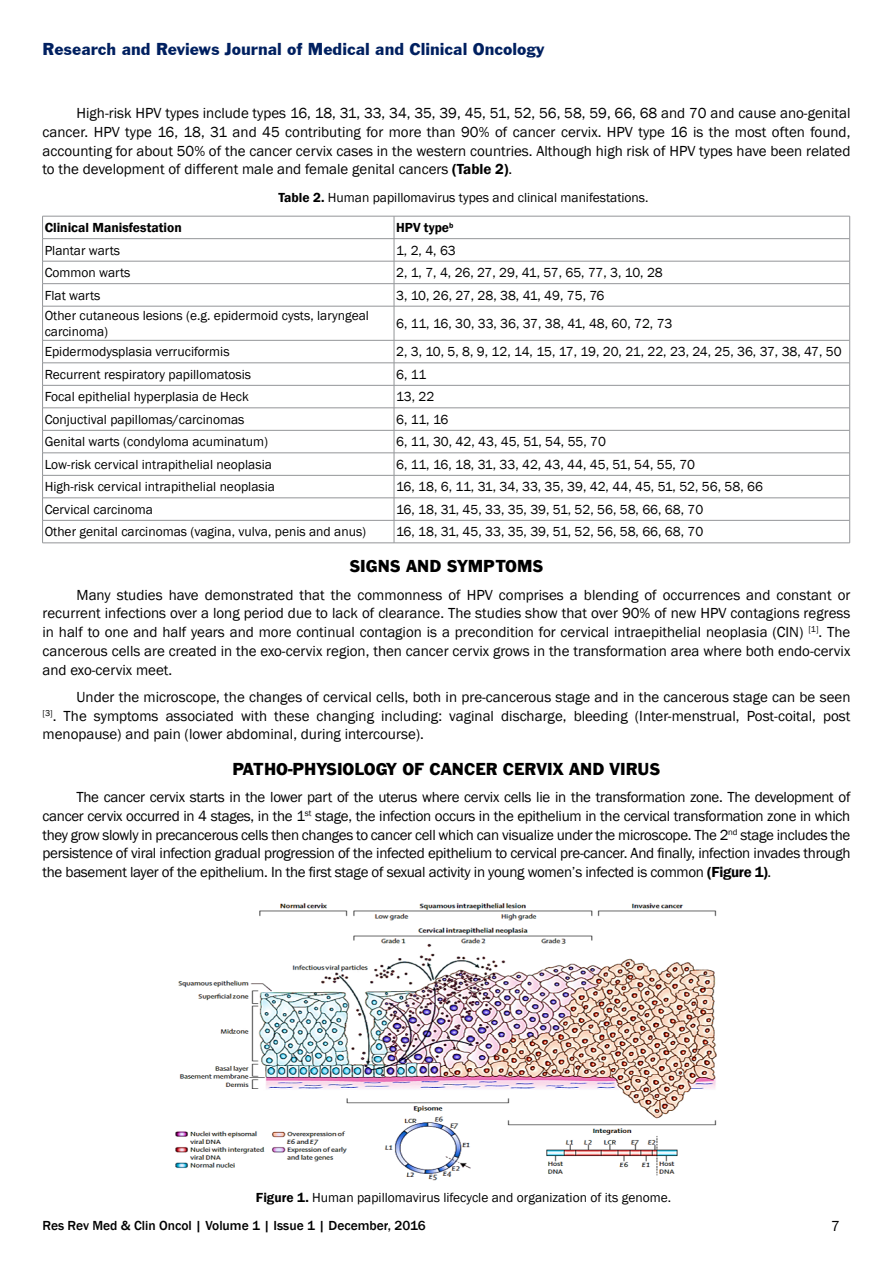
<style>
.page{position:relative;width:893px;height:1263px;background:#fff}
.page>*{position:absolute;margin:0;border:0;box-sizing:border-box;transform-origin:0 0}
.t1{font:18px "Franklin Gothic";color:#000}
.t2{font:18px "Franklin Gothic";color:#002060}
.t3{font:15px/18.8px "Franklin Gothic";color:#000;text-align:justify}
.t4{font:13.5px/16.2px "Franklin Gothic";color:#000}
.t5{font:500 13.5px "Franklin Gothic";color:#000}
.t6{font:13.5px "Franklin Gothic";letter-spacing:-.025em;color:#000}
.t7{font:600 13.5px "Franklin Gothic";color:#000}
.s1{font-weight:600}
</style>
<div class="page">
<hr style="left:43px;top:216px;width:351px;height:1px;background:#939598">
<hr style="left:394px;top:216px;width:456px;height:1px;background:#939598">
<hr style="left:43px;top:238px;width:351px;height:1px;background:#939598">
<hr style="left:394px;top:238px;width:456px;height:1px;background:#939598">
<hr style="left:43px;top:261px;width:351px;height:1px;background:#939598">
<hr style="left:394px;top:261px;width:456px;height:1px;background:#939598">
<hr style="left:43px;top:283px;width:351px;height:1px;background:#939598">
<svg style="left:42px;top:216px;width:1px;height:90px"></svg>
<hr style="left:394px;top:283px;width:456px;height:1px;background:#939598">
<svg style="left:394px;top:216px;width:1px;height:90px"></svg>
<svg style="left:849px;top:216px;width:1px;height:90px"></svg>
<hr style="left:43px;top:306px;width:351px;height:1px;background:#939598">
<hr style="left:42px;top:306px;width:1px;height:34px;background:#939598">
<hr style="left:394px;top:306px;width:456px;height:1px;background:#939598">
<hr style="left:394px;top:306px;width:1px;height:34px;background:#939598">
<hr style="left:849px;top:306px;width:1px;height:34px;background:#939598">
<hr style="left:43px;top:340px;width:351px;height:1px;background:#939598">
<hr style="left:394px;top:340px;width:456px;height:1px;background:#939598">
<hr style="left:43px;top:363px;width:351px;height:1px;background:#939598">
<hr style="left:394px;top:363px;width:456px;height:1px;background:#939598">
<hr style="left:43px;top:385px;width:351px;height:1px;background:#939598">
<hr style="left:394px;top:385px;width:456px;height:1px;background:#939598">
<hr style="left:43px;top:408px;width:351px;height:1px;background:#939598">
<hr style="left:394px;top:408px;width:456px;height:1px;background:#939598">
<hr style="left:43px;top:430px;width:351px;height:1px;background:#939598">
<hr style="left:394px;top:430px;width:456px;height:1px;background:#939598">
<hr style="left:43px;top:453px;width:351px;height:1px;background:#939598">
<hr style="left:394px;top:453px;width:456px;height:1px;background:#939598">
<hr style="left:43px;top:475px;width:351px;height:1px;background:#939598">
<hr style="left:394px;top:475px;width:456px;height:1px;background:#939598">
<hr style="left:43px;top:498px;width:351px;height:1px;background:#939598">
<hr style="left:394px;top:498px;width:456px;height:1px;background:#939598">
<hr style="left:43px;top:520px;width:351px;height:1px;background:#939598">
<svg style="left:42px;top:340px;width:1px;height:203px"></svg>
<hr style="left:394px;top:520px;width:456px;height:1px;background:#939598">
<svg style="left:394px;top:340px;width:1px;height:203px"></svg>
<svg style="left:849px;top:340px;width:1px;height:203px"></svg>
<hr style="left:43px;top:543px;width:351px;height:1px;background:#939598">
<hr style="left:394px;top:543px;width:456px;height:1px;background:#939598">
<img style="left:175px;top:903px;width:542px;height:278px">
<p class="t2" style="left:43px;top:38px;width:503px">Research and Reviews Journal of Medical and Clinical Oncology</p>
<p class="t3" style="left:43px;top:104px;width:809px;text-indent:34px">High-risk HPV types include types 16, 18, 31, 33, 34, 35, 39, 45, 51, 52, 56, 58, 59, 66, 68 and 70 and cause ano-genital cancer. HPV type 16, 18, 31 and 45 contributing for more than 90% of cancer cervix. HPV type 16 is the most often found, accounting for about 50% of the cancer cervix cases in the western countries. Although high risk of HPV types have been related to the development of different male and female genital cancers <span class="s1">(Table 2)</span>.</p>
<p class="t4" style="left:278px;top:189px;width:372px"><span class="s1">Table 2.</span> Human papillomavirus types and clinical manifestations.</p>
<p class="t7" style="left:45px;top:219px;width:139px">Clinical Manisfestation</p>
<p class="t7" style="left:396px;top:219px;width:59px">HPV type<sup>b</sup></p>
<p class="t4" style="left:45px;top:242px;width:77px">Plantar warts</p>
<p class="t4" style="left:396px;top:242px;width:61px">1, 2, 4, 63</p>
<p class="t4" style="left:45px;top:265px;width:87px">Common warts</p>
<p class="t6" style="left:396px;top:264px;width:268px">2, 1, 7, 4, 26, 27, 29, 41, 57, 65, 77, 3, 10, 28</p>
<p class="t4" style="left:45px;top:287px;width:57px">Flat warts</p>
<p class="t4" style="left:396px;top:287px;width:210px">3, 10, 26, 27, 28, 38, 41, 49, 75, 76</p>
<p class="t4" style="left:45px;top:308px;width:326px">Other cutaneous lesions (e.g. epidermoid cysts, laryngeal carcinoma)</p>
<p class="t4" style="left:396px;top:316px;width:278px">6, 11, 16, 30, 33, 36, 37, 38, 41, 48, 60, 72, 73</p>
<p class="t4" style="left:45px;top:344px;width:186px">Epidermodysplasia verruciformis</p>
<p class="t4" style="left:396px;top:344px;width:447px">2, 3, 10, 5, 8, 9, 12, 14, 15, 17, 19, 20, 21, 22, 23, 24, 25, 36, 37, 38, 47, 50</p>
<p class="t4" style="left:45px;top:366px;width:208px">Recurrent respiratory papillomatosis</p>
<p class="t4" style="left:396px;top:366px;width:32px">6, 11</p>
<p class="t4" style="left:45px;top:389px;width:206px">Focal epithelial hyperplasia de Heck</p>
<p class="t4" style="left:396px;top:389px;width:40px">13, 22</p>
<p class="t4" style="left:45px;top:411px;width:201px">Conjuctival papillomas/carcinomas</p>
<p class="t4" style="left:396px;top:411px;width:54px">6, 11, 16</p>
<p class="t4" style="left:45px;top:434px;width:225px">Genital warts (condyloma acuminatum)</p>
<p class="t4" style="left:396px;top:434px;width:211px">6, 11, 30, 42, 43, 45, 51, 54, 55, 70</p>
<p class="t4" style="left:45px;top:456px;width:229px">Low-risk cervical intrapithelial neoplasia</p>
<p class="t4" style="left:396px;top:456px;width:301px">6, 11, 16, 18, 31, 33, 42, 43, 44, 45, 51, 54, 55, 70</p>
<p class="t4" style="left:45px;top:479px;width:232px">High-risk cervical intrapithelial neoplasia</p>
<p class="t4" style="left:396px;top:479px;width:368px">16, 18, 6, 11, 31, 34, 33, 35, 39, 42, 44, 45, 51, 52, 56, 58, 66</p>
<p class="t4" style="left:45px;top:501px;width:110px">Cervical carcinoma</p>
<p class="t4" style="left:396px;top:501px;width:309px">16, 18, 31, 45, 33, 35, 39, 51, 52, 56, 58, 66, 68, 70</p>
<p class="t4" style="left:45px;top:524px;width:323px">Other genital carcinomas (vagina, vulva, penis and anus)</p>
<p class="t4" style="left:396px;top:524px;width:309px">16, 18, 31, 45, 33, 35, 39, 51, 52, 56, 58, 66, 68, 70</p>
<p class="t1" style="left:349px;top:555px;width:196px">SIGNS AND SYMPTOMS</p>
<p class="t3" style="left:43px;top:586px;width:809px;text-indent:34px">Many studies have demonstrated that the commonness of HPV comprises a blending of occurrences and constant or recurrent infections over a long period due to lack of clearance. The studies show that over 90% of new HPV contagions regress in half to one and half years and more continual contagion is a precondition for cervical intraepithelial neoplasia (CIN) <sup>[1]</sup>. The cancerous cells are created in the exo-cervix region, then cancer cervix grows in the transformation area where both endo-cervix and exo-cervix meet.</p>
<p class="t3" style="left:43px;top:688px;width:809px;text-indent:34px">Under the microscope, the changes of cervical cells, both in pre-cancerous stage and in the cancerous stage can be seen <sup>[3]</sup>. The symptoms associated with these changing including: vaginal discharge, bleeding (Inter-menstrual, Post-coital, post menopause) and pain (lower abdominal, during intercourse).</p>
<p class="t1" style="left:233px;top:758px;width:429px">PATHO-PHYSIOLOGY OF CANCER CERVIX AND VIRUS</p>
<p class="t3" style="left:43px;top:788px;width:810px;text-indent:34px">The cancer cervix starts in the lower part of the uterus where cervix cells lie in the transformation zone. The development of cancer cervix occurred in 4 stages, in the 1<sup>st</sup> stage, the infection occurs in the epithelium in the cervical transformation zone in which they grow slowly in precancerous cells then changes to cancer cell which can visualize under the microscope. The 2<sup>nd</sup> stage includes the persistence of viral infection gradual progression of the infected epithelium to cervical pre-cancer. And finally, infection invades through the basement layer of the epithelium. In the first stage of sexual activity in young women’s infected is common <span class="s1">(Figure 1)</span>.</p>
<p class="t4" style="left:256px;top:1190px;width:417px"><span class="s1">Figure 1.</span> Human papillomavirus lifecycle and organization of its genome.</p>
<p class="t5" style="left:43px;top:1217px;width:385px">Res Rev Med &amp; Clin Oncol | Volume 1 | Issue 1 | December, 2016</p>
<p class="t3" style="left:831px;top:1217px;width:10px">7</p>
</div>
